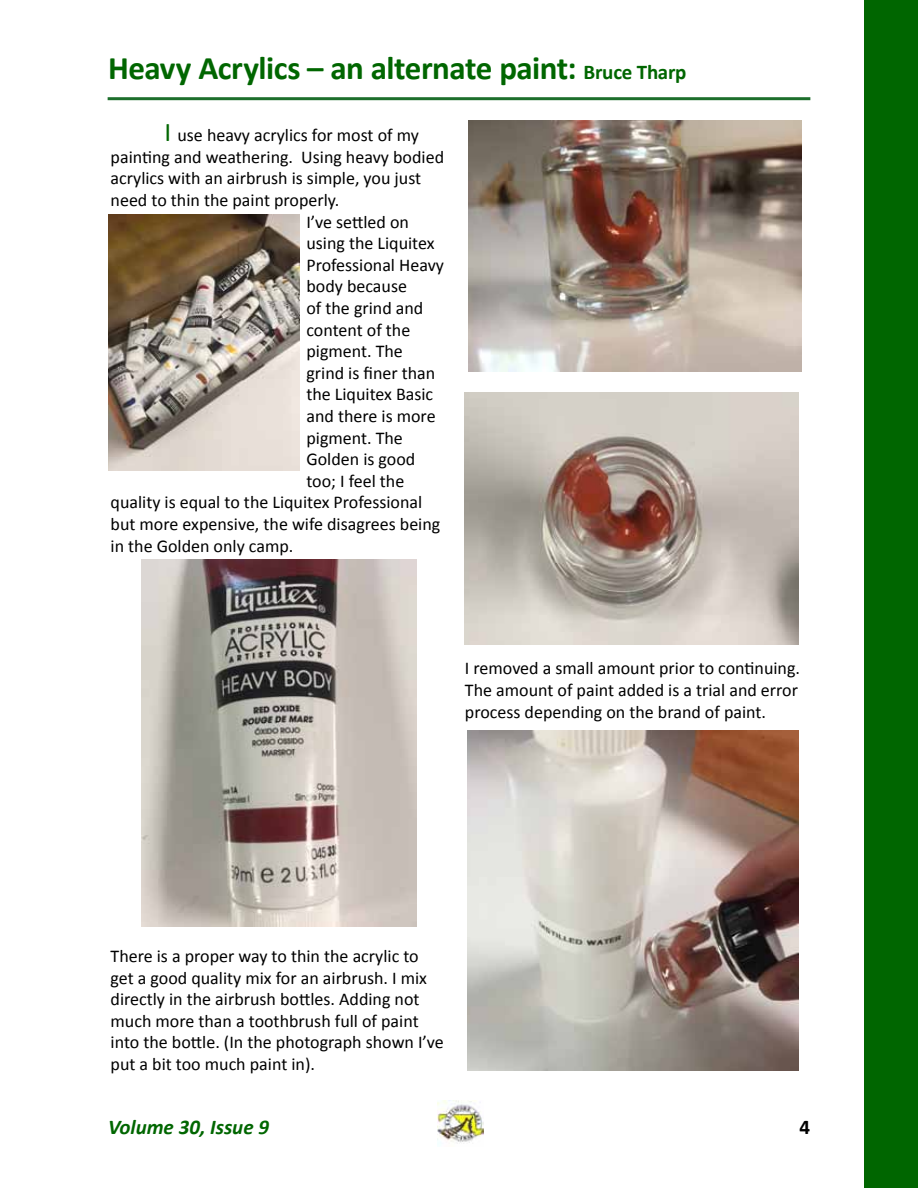
<style>
.page{position:relative;width:918px;height:1188px;background:#fff}
.page>*{position:absolute;margin:0;border:0;box-sizing:border-box;transform-origin:0 0}
.t1{font:700 33px "Calibri";letter-spacing:-.015em;color:#060}
.t2{font:italic 700 21px "Calibri";color:#060}
.t3{font:700 21px "Calibri";color:#000}
.t4{font:18px/21.6px "Calibri";color:#000}
.s1{font-size:21px}
.s2{font-size:27px;color:#060}
</style>
<div class="page">
<div style="left:864px;top:0;width:54px;height:1188px;background:#060"></div>
<img style="left:438px;top:1101px;width:45px;height:44px">
<hr style="left:108px;top:97px;width:702px;height:3px;background:#1c6e2b">
<img style="left:108px;top:215px;width:192px;height:256px">
<img style="left:141px;top:559px;width:275px;height:368px">
<img style="left:468px;top:121px;width:334px;height:250px">
<img style="left:465px;top:392px;width:333px;height:252px">
<img style="left:468px;top:730px;width:331px;height:340px">
<h1 class="t1" style="left:108px;top:47px;width:580px">Heavy Acrylics – an alternate paint: <span class="s1">Bruce Tharp</span></h1>
<p class="t4" style="left:165px;top:124px;width:256px"><span class="s2">I</span> use heavy acrylics for most of my</p>
<p class="t4" style="left:111px;top:146px;width:335px">painting and weathering. Using heavy bodied</p>
<p class="t4" style="left:111px;top:168px;width:312px">acrylics with an airbrush is simple, you just</p>
<p class="t4" style="left:111px;top:189px;width:230px">need to thin the paint properly.</p>
<p class="t4" style="left:306px;top:211px;width:104px">I’ve settled on</p>
<p class="t4" style="left:306px;top:232px;width:130px">using the Liquitex</p>
<p class="t4" style="left:306px;top:254px;width:139px">Professional Heavy</p>
<p class="t4" style="left:306px;top:276px;width:102px">body because</p>
<p class="t4" style="left:306px;top:297px;width:118px">of the grind and</p>
<p class="t4" style="left:306px;top:319px;width:105px">content of the</p>
<p class="t4" style="left:306px;top:340px;width:98px">pigment. The</p>
<p class="t4" style="left:306px;top:362px;width:130px">grind is finer than</p>
<p class="t4" style="left:306px;top:384px;width:128px">the Liquitex Basic</p>
<p class="t4" style="left:306px;top:405px;width:131px">and there is more</p>
<p class="t4" style="left:306px;top:427px;width:98px">pigment. The</p>
<p class="t4" style="left:306px;top:448px;width:110px">Golden is good</p>
<p class="t4" style="left:306px;top:470px;width:99px">too; I feel the</p>
<p class="t4" style="left:111px;top:492px;width:313px">quality is equal to the Liquitex Professional</p>
<p class="t4" style="left:111px;top:513px;width:331px">but more expensive, the wife disagrees being</p>
<p class="t4" style="left:111px;top:535px;width:184px">in the Golden only camp.</p>
<p class="t4" style="left:465px;top:658px;width:337px;text-align:justify">I removed a small amount prior to continuing.<br>The amount of paint added is a trial and error process depending on the brand of paint.</p>
<p class="t4" style="left:111px;top:945px;width:335px">There is a proper way to thin the acrylic to get a good quality mix for an airbrush. I mix directly in the airbrush bottles. Adding not much more than a toothbrush full of paint into the bottle. (In the photograph shown I’ve put a bit too much paint in).</p>
<p class="t2" style="left:108px;top:1114px;width:163px">Volume 30, Issue 9</p>
<p class="t3" style="left:799px;top:1114px;width:12px">4</p>
</div>
